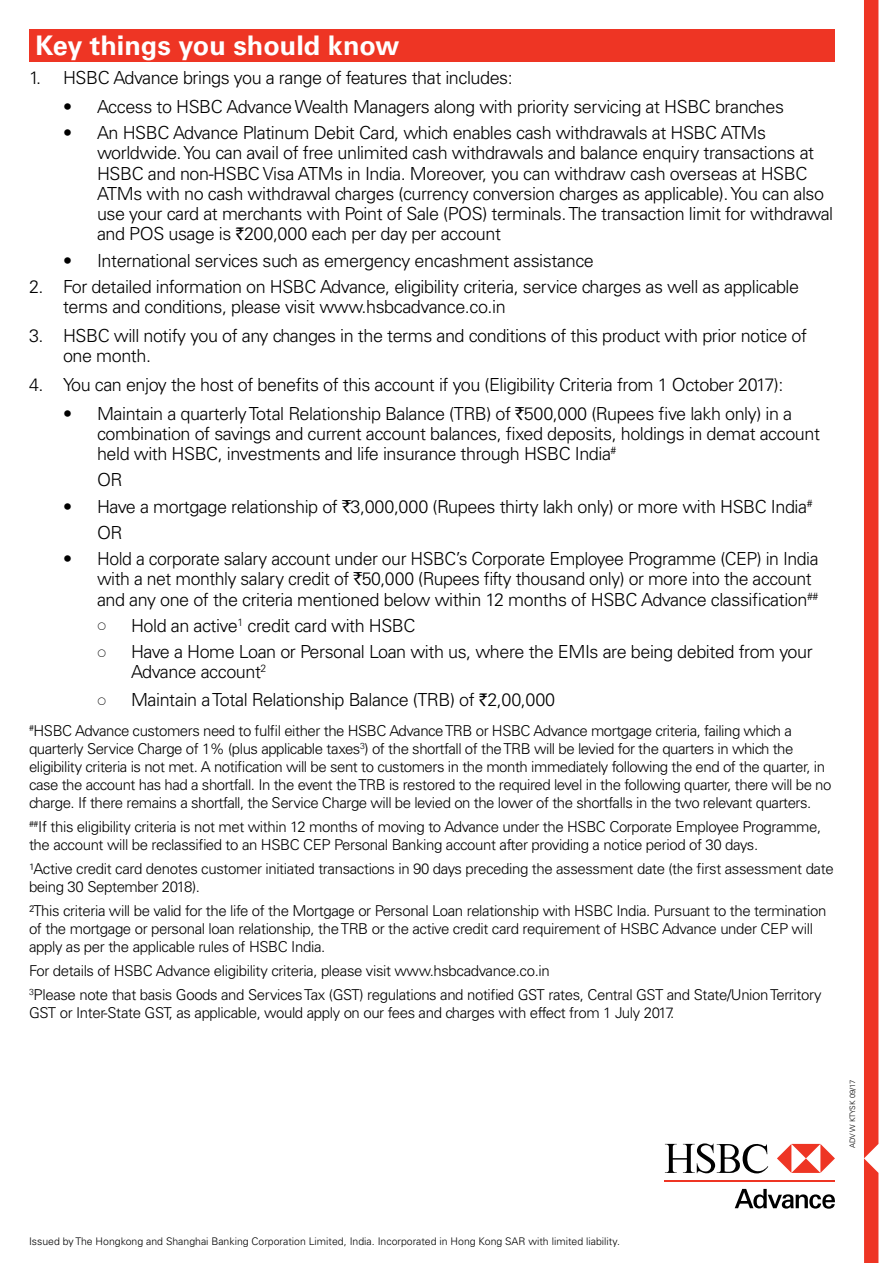
<style>
.page{position:relative;width:893px;height:1263px;background:#fff}
.page>*{position:absolute;margin:0;border:0;box-sizing:border-box;transform-origin:0 0}
.t1{font:700 27px "Univers LT Std";color:#fff}
.t2{font:300 18px/20.2px "Univers LT Std";letter-spacing:-.025em;color:#000}
.t3{font:300 15px/18px "Univers LT Std";letter-spacing:-.025em;color:#000}
.t4{font:300 10.5px "Univers LT Std";color:#000}
.t5{font:300 7.5px "Univers LT Std";color:#000}
.s1{font-family:"Rupee";font-weight:400}
.s2{font-family:"Rupee Foradian";font-weight:400}
</style>
<div class="page">
<div style="left:29px;top:29px;width:806px;height:32px;background:#ee3524"></div>
<div style="left:864px;top:0;width:14px;height:1263px;background:#ee3524"></div>
<svg style="left:665px;top:1143px;width:103px;height:30px"></svg>
<svg style="left:777px;top:1144px;width:58px;height:29px"></svg>
<svg style="left:735px;top:1189px;width:100px;height:20px"></svg>
<hr style="left:665px;top:1180px;width:170px;height:2px;background:#ee3524">
<h1 class="t1" style="left:35px;top:30px;width:366px">Key things you should know</h1>
<p class="t2" style="left:29px;top:68px;width:485px">1. HSBC Advance brings you a range of features that includes:</p>
<p class="t2" style="left:63px;top:96px;width:722px">• Access to HSBC Advance Wealth Managers along with priority servicing at HSBC branches</p>
<p class="t2" style="left:97px;top:123px;width:738px;text-indent:-34px">• An HSBC Advance Platinum Debit Card, which enables cash withdrawals at HSBC ATMs worldwide. You can avail of free unlimited cash withdrawals and balance enquiry transactions at HSBC and non-HSBC Visa ATMs in India. Moreover, you can withdraw cash overseas at HSBC ATMs with no cash withdrawal charges (currency conversion charges as applicable). You can also use your card at merchants with Point of Sale (POS) terminals. The transaction limit for withdrawal and POS usage is <span class="s1">`</span>200,000 each per day per account</p>
<p class="t2" style="left:63px;top:250px;width:532px">• International services such as emergency encashment assistance</p>
<p class="t2" style="left:63px;top:276px;width:738px;text-indent:-34px">2. For detailed information on HSBC Advance, eligibility criteria, service charges as well as applicable terms and conditions, please visit www.hsbcadvance.co.in</p>
<p class="t2" style="left:63px;top:325px;width:746px;text-indent:-34px">3. HSBC will notify you of any changes in the terms and conditions of this product with prior notice of one month.</p>
<p class="t2" style="left:29px;top:374px;width:756px">4. You can enjoy the host of benefits of this account if you (Eligibility Criteria from 1 October 2017):</p>
<p class="t2" style="left:97px;top:403px;width:724px;text-indent:-34px">• Maintain a quarterly Total Relationship Balance (TRB) of <span class="s2">`</span>500,000 (Rupees five lakh only) in a combination of savings and current account balances, fixed deposits, holdings in demat account held with HSBC, investments and life insurance through HSBC India<sup>#</sup></p>
<p class="t2" style="left:97px;top:470px;width:27px">OR</p>
<p class="t2" style="left:97px;top:493px;width:717px;line-height:26.2px;text-indent:-34px">• Have a mortgage relationship of <span class="s2">`</span>3,000,000 (Rupees thirty lakh only) or more with HSBC India<sup>#<br></sup>OR</p>
<p class="t2" style="left:97px;top:549px;width:723px;text-indent:-34px">• Hold a corporate salary account under our HSBC’s Corporate Employee Programme (CEP) in India with a net monthly salary credit of <span class="s2">`</span>50,000 (Rupees fifty thousand only) or more into the account and any one of the criteria mentioned below within 12 months of HSBC Advance classification<sup>##</sup></p>
<p class="t2" style="left:131px;top:612px;width:683px;line-height:26.2px">Hold an active<sup>1</sup> credit card with HSBC<br>Have a Home Loan or Personal Loan with us, where the EMIs are being debited from your</p>
<p class="t2" style="left:131px;top:658px;width:426px;line-height:27.6px">Advance account<sup>2<br></sup>Maintain a Total Relationship Balance (TRB) of <span class="s1">`</span>2,00,000</p>
<p class="t3" style="left:29px;top:722px;width:804px"><sup>#</sup>HSBC Advance customers need to fulfil either the HSBC Advance TRB or HSBC Advance mortgage criteria, failing which a quarterly Service Charge of 1% (plus applicable taxes<sup>3</sup>) of the shortfall of the TRB will be levied for the quarters in which the eligibility criteria is not met. A notification will be sent to customers in the month immediately following the end of the quarter, in case the account has had a shortfall. In the event the TRB is restored to the required level in the following quarter, there will be no charge. If there remains a shortfall, the Service Charge will be levied on the lower of the shortfalls in the two relevant quarters.</p>
<p class="t3" style="left:29px;top:818px;width:794px"><sup>##</sup>If this eligibility criteria is not met within 12 months of moving to Advance under the HSBC Corporate Employee Programme, the account will be reclassified to an HSBC CEP Personal Banking account after providing a notice period of 30 days.</p>
<p class="t3" style="left:29px;top:860px;width:806px">¹Active credit card denotes customer initiated transactions in 90 days preceding the assessment date (the first assessment date being 30 September 2018).</p>
<p class="t3" style="left:29px;top:902px;width:799px">²This criteria will be valid for the life of the Mortgage or Personal Loan relationship with HSBC India. Pursuant to the termination of the mortgage or personal loan relationship, the TRB or the active credit card requirement of HSBC Advance under CEP will apply as per the applicable rules of HSBC India.</p>
<p class="t3" style="left:29px;top:959px;width:794px;line-height:24px">For details of HSBC Advance eligibility criteria, please visit www.hsbcadvance.co.in<br><sup>3</sup>Please note that basis Goods and Services Tax (GST) regulations and notified GST rates, Central GST and State/Union Territory</p>
<p class="t3" style="left:29px;top:1004px;width:647px">GST or Inter-State GST, as applicable, would apply on our fees and charges with effect from 1 July 2017.</p>
<p class="t5" style="left:848px;top:1148px;width:70px;rotate:-90deg">ADV W KTYSK 09/17</p>
<p class="t4" style="left:29px;top:1235px;width:592px">Issued by The Hongkong and Shanghai Banking Corporation Limited, India. Incorporated in Hong Kong SAR with limited liability.</p>
</div>
